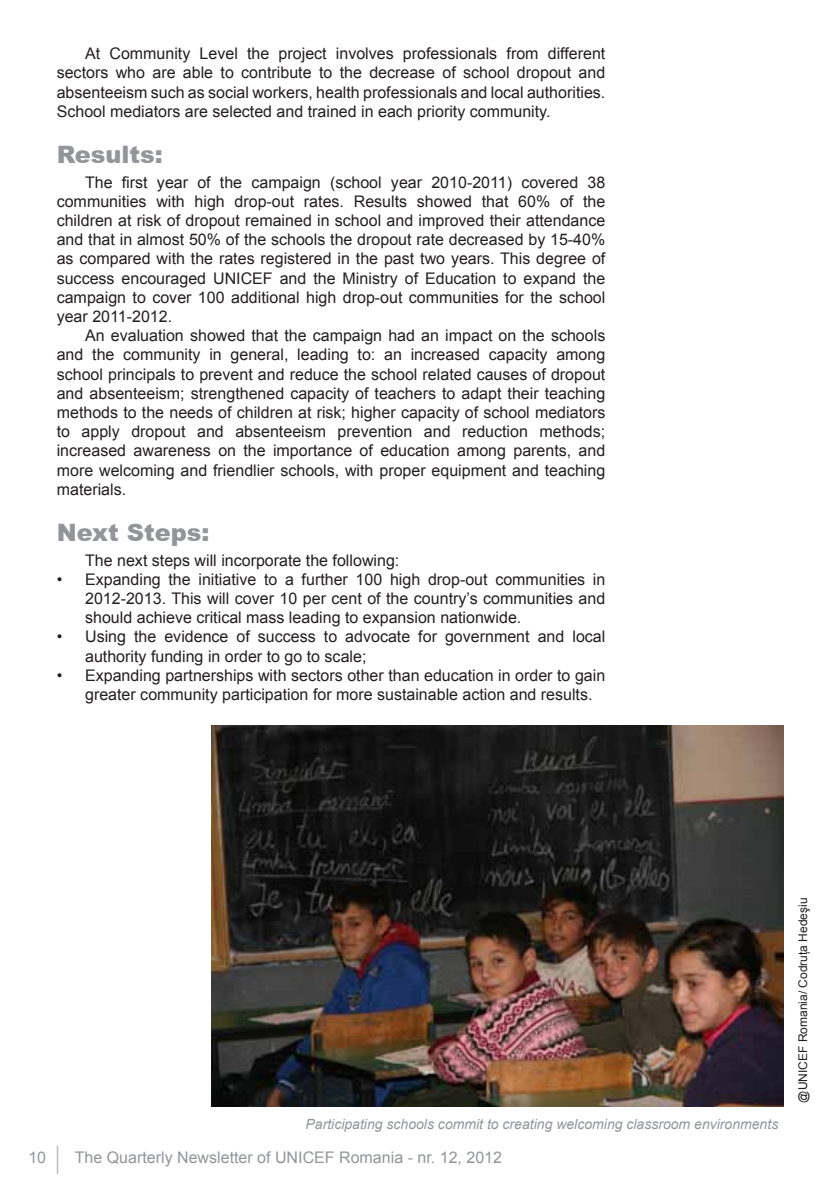
<style>
.page{position:relative;width:840px;height:1191px;background:#fff}
.page>*{position:absolute;margin:0;border:0;box-sizing:border-box;transform-origin:0 0}
.t1{font:24px "Arial Blackrom";color:#939598}
.t2{font:16px/19.2px "Arial";color:#231f20;text-align:justify}
.t3{font:16px "Arial";color:#939598}
.t4{font:italic 14px "Arial";color:#939598}
.t5{font:12px "Arial";color:#231f20}
</style>
<div class="page">
<svg style="left:57px;top:1145px;width:1px;height:29px"></svg>
<img style="left:211px;top:725px;width:571px;height:381px">
<p class="t2" style="left:57px;top:44px;width:550px;text-indent:28px">At Community Level the project involves professionals from different sectors who are able to contribute to the decrease of school dropout and absenteeism such as social workers, health professionals and local authorities.<br>School mediators are selected and trained in each priority community.</p>
<h1 class="t1" style="left:57px;top:136px;width:108px">Results:</h1>
<p class="t2" style="left:57px;top:172px;width:550px;text-indent:28px">The first year of the campaign (school year 2010-2011) covered 38 communities with high drop-out rates. Results showed that 60% of the children at risk of dropout remained in school and improved their attendance and that in almost 50% of the schools the dropout rate decreased by 15-40% as compared with the rates registered in the past two years. This degree of success encouraged UNICEF and the Ministry of Education to expand the campaign to cover 100 additional high drop-out communities for the school year 2011-2012.</p>
<p class="t2" style="left:57px;top:326px;width:550px;text-indent:28px">An evaluation showed that the campaign had an impact on the schools and the community in general, leading to: an increased capacity among school principals to prevent and reduce the school related causes of dropout and absenteeism; strengthened capacity of teachers to adapt their teaching methods to the needs of children at risk; higher capacity of school mediators to apply dropout and absenteeism prevention and reduction methods; increased awareness on the importance of education among parents, and more welcoming and friendlier schools, with proper equipment and teaching materials.</p>
<h1 class="t1" style="left:57px;top:514px;width:154px">Next Steps:</h1>
<p class="t2" style="left:85px;top:550px;width:315px">The next steps will incorporate the following:</p>
<p class="t2" style="left:85px;top:569px;width:521px;text-indent:-28px">• Expanding the initiative to a further 100 high drop-out communities in 2012-2013. This will cover 10 per cent of the country’s communities and should achieve critical mass leading to expansion nationwide.</p>
<p class="t2" style="left:85px;top:627px;width:521px;text-indent:-28px">• Using the evidence of success to advocate for government and local authority funding in order to go to scale;</p>
<p class="t2" style="left:85px;top:665px;width:521px;text-indent:-28px">• Expanding partnerships with sectors other than education in order to gain greater community participation for more sustainable action and results.</p>
<p class="t4" style="left:305px;top:1115px;width:474px">Participating schools commit to creating welcoming classroom environments</p>
<p class="t3" style="left:28px;top:1146px;width:19px">10</p>
<p class="t3" style="left:75px;top:1146px;width:428px">The Quarterly Newsletter of UNICEF Romania - nr. 12, 2012</p>
<p class="t5" style="left:794px;top:1102px;width:206px;rotate:-90deg">@UNICEF Romania/ Codruţa Hedeşiu</p>
</div>
